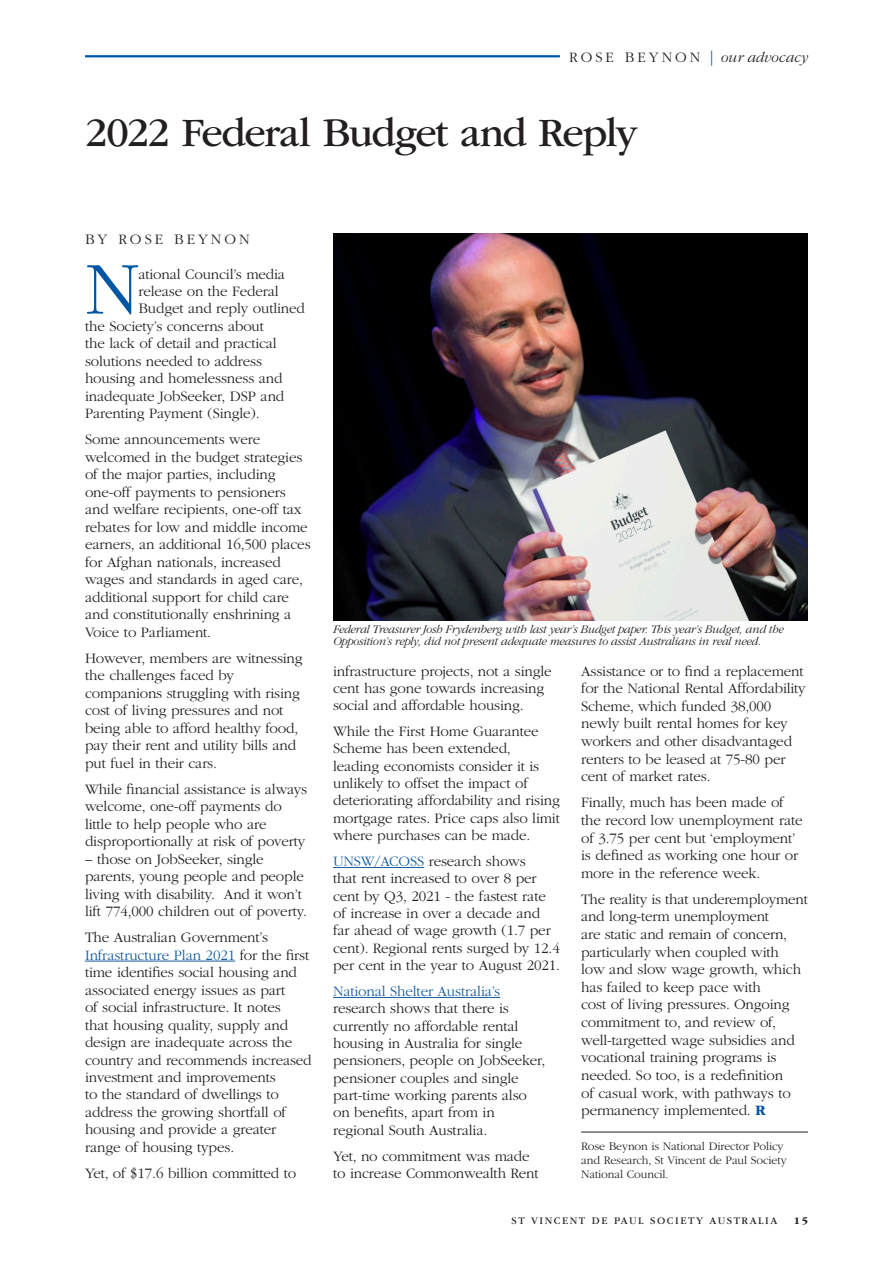
<style>
.page{position:relative;width:893px;height:1263px;background:#fff}
.page>*{position:absolute;margin:0;border:0;box-sizing:border-box;transform-origin:0 0}
.Body_-_drop_cap{font:300 77.4px "ITC Garamond Std";color:#0155a5}
.Heading{font:42px "ITC Garamond Std";letter-spacing:-.035em;color:#231f20}
.BODY{font:300 15px/17.5px "ITC Garamond Std";letter-spacing:-.01em;color:#231f20}
.Body_-_drop_cap-2{font:300 15px "ITC Garamond Std";letter-spacing:-.01em;color:#231f20}
.t1{font:italic 300 15px "ITC Garamond Std";color:#231f20}
.Byline{font:300 15px "ITC Garamond Std";letter-spacing:.2em;color:#231f20}
.Photo_caption{font:italic 300 12px/12px "ITC Garamond Std";letter-spacing:-.02em;color:#231f20}
.Endnote{font:300 12px/13.8px "ITC Garamond Std";letter-spacing:-.01em;color:#231f20}
.t2{font:10.5px "ITC Garamond Std";letter-spacing:.15em;color:#231f20}
.t3{font:700 10.5px "ITC Garamond Std";color:#231f20}
.s1{font-style:normal}
.s2{font-style:normal;color:#0155a5}
.s3{color:#175d9e}
.s4{font-weight:700;color:#0155a5}
</style>
<div class="page">
<hr style="left:85px;top:55px;width:475px;height:2px;background:#0155a5">
<hr style="left:85px;top:961px;width:150px;height:1px;background:#175d9e">
<hr style="left:333px;top:867px;width:91px;height:1px;background:#175d9e">
<hr style="left:333px;top:997px;width:167px;height:1px;background:#175d9e">
<hr style="left:581px;top:1132px;width:227px;height:1px;background:#231f20">
<img style="left:333px;top:234px;width:475px;height:387px">
<p class="t1" style="left:569px;top:49px;width:240px"><span class="s1">ROSE BEYNON</span> <span class="s2">|</span> our advocacy</p>
<p class="Heading" style="left:85px;top:110px;width:554px">2022 Federal Budget and Reply</p>
<p class="Byline" style="left:85px;top:232px;width:166px">BY ROSE BEYNON</p>
<p class="Body_-_drop_cap" style="left:85px;top:248px;width:56px">N</p>
<p class="Body_-_drop_cap-2" style="left:138px;top:266px;width:148px">ational Council’s media</p>
<p class="Body_-_drop_cap-2" style="left:138px;top:283px;width:142px">release on the Federal</p>
<p class="Body_-_drop_cap-2" style="left:138px;top:301px;width:168px">Budget and reply outlined</p>
<p class="Body_-_drop_cap-2" style="left:85px;top:318px;width:181px">the Society’s concerns about</p>
<p class="Body_-_drop_cap-2" style="left:85px;top:336px;width:193px">the lack of detail and practical</p>
<p class="Body_-_drop_cap-2" style="left:85px;top:353px;width:178px">solutions needed to address</p>
<p class="Body_-_drop_cap-2" style="left:85px;top:371px;width:199px">housing and homelessness and</p>
<p class="Body_-_drop_cap-2" style="left:85px;top:388px;width:201px">inadequate JobSeeker, DSP and</p>
<p class="Body_-_drop_cap-2" style="left:85px;top:406px;width:176px">Parenting Payment (Single).</p>
<p class="BODY" style="left:85px;top:431px;width:227px">Some announcements were welcomed in the budget strategies of the major parties, including one-off payments to pensioners and welfare recipients, one-off tax rebates for low and middle income earners, an additional 16,500 places for Afghan nationals, increased wages and standards in aged care, additional support for child care and constitutionally enshrining a<br>Voice to Parliament.</p>
<p class="BODY" style="left:85px;top:649px;width:219px">However, members are witnessing the challenges faced by companions struggling with rising cost of living pressures and not being able to afford healthy food, pay their rent and utility bills and put fuel in their cars.</p>
<p class="BODY" style="left:85px;top:780px;width:224px">While financial assistance is always welcome, one-off payments do little to help people who are disproportionally at risk of poverty</p>
<p class="BODY" style="left:85px;top:850px;width:224px">– those on JobSeeker, single parents, young people and people living with disability. And it won’t lift 774,000 children out of poverty.</p>
<p class="BODY" style="left:85px;top:929px;width:228px">The Australian Government’s<br><span class="s3">Infrastructure Plan 2021</span> for the first time identifies social housing and associated energy issues as part<br>of social infrastructure. It notes<br>that housing quality, supply and design are inadequate across the country and recommends increased investment and improvements<br>to the standard of dwellings to address the growing shortfall of housing and provide a greater range of housing types.</p>
<p class="BODY" style="left:85px;top:1165px;width:213px">Yet, of $17.6 billion committed to</p>
<p class="Photo_caption" style="left:333px;top:624px;width:452px">Federal Treasurer Josh Frydenberg with last year’s Budget paper. This year’s Budget, and the<br>Opposition’s reply, did not present adequate measures to assist Australians in real need.</p>
<p class="BODY" style="left:333px;top:662px;width:220px">infrastructure projects, not a single cent has gone towards increasing social and affordable housing.</p>
<p class="BODY" style="left:333px;top:723px;width:228px">While the First Home Guarantee<br>Scheme has been extended, leading economists consider it is unlikely to offset the impact of deteriorating affordability and rising mortgage rates. Price caps also limit where purchases can be made.</p>
<p class="BODY" style="left:333px;top:853px;width:228px"><span class="s3">UNSW/ACOSS</span> research shows<br>that rent increased to over 8 per cent by Q3, 2021 - the fastest rate of increase in over a decade and far ahead of wage growth (1.7 per cent). Regional rents surged by 12.4 per cent in the year to August 2021.</p>
<p class="BODY" style="left:333px;top:983px;width:214px"><span class="s3">National Shelter Australia’s </span>research shows that there is currently no affordable rental housing in Australia for single pensioners, people on JobSeeker, pensioner couples and single part-time working parents also on benefits, apart from in regional South Australia.</p>
<p class="BODY" style="left:333px;top:1147px;width:207px">Yet, no commitment was made to increase Commonwealth Rent</p>
<p class="BODY" style="left:581px;top:662px;width:226px">Assistance or to find a replacement for the National Rental Affordability<br>Scheme, which funded 38,000 newly built rental homes for key workers and other disadvantaged renters to be leased at 75-80 per cent of market rates.</p>
<p class="BODY" style="left:581px;top:794px;width:223px">Finally, much has been made of the record low unemployment rate of 3.75 per cent but ‘employment’ is defined as working one hour or more in the reference week.</p>
<p class="BODY" style="left:581px;top:890px;width:228px">The reality is that underemployment and long-term unemployment<br>are static and remain of concern, particularly when coupled with<br>low and slow wage growth, which has failed to keep pace with<br>cost of living pressures. Ongoing commitment to, and review of, well-targetted wage subsidies and vocational training programs is needed. So too, is a redefinition<br>of casual work, with pathways to permanency implemented. <span class="s4">R</span></p>
<p class="Endnote" style="left:581px;top:1140px;width:207px">Rose Beynon is National Director Policy and Research, St Vincent de Paul Society<br>National Council.</p>
<p class="t2" style="left:512px;top:1214px;width:267px">ST VINCENT DE PAUL SOCIETY AUSTRALIA</p>
<p class="t3" style="left:794px;top:1214px;width:16px">15</p>
</div>
